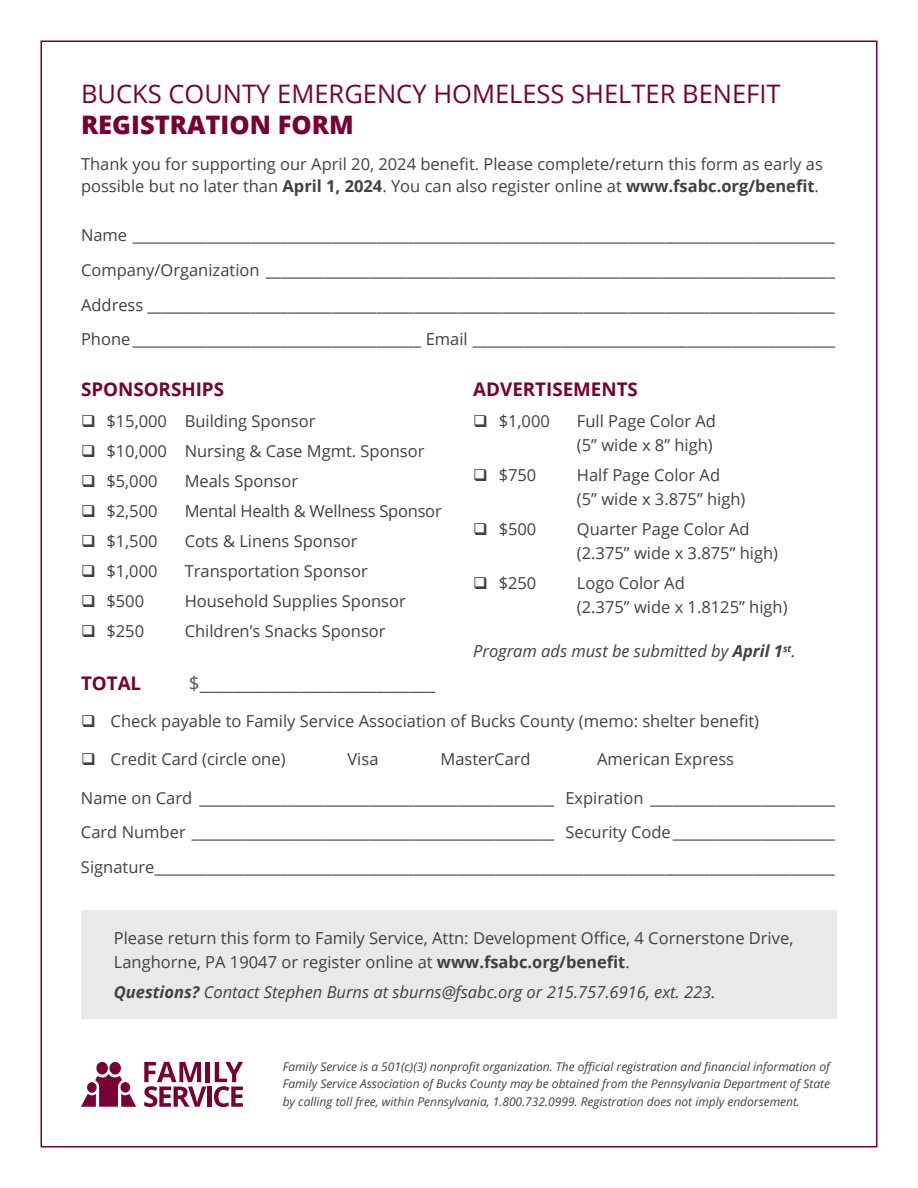
<style>
.page{position:relative;width:918px;height:1188px;background:#fff}
.page>*{position:absolute;margin:0;border:0;box-sizing:border-box;transform-origin:0 0}
.t1{font:25.5px "Open Sans";color:#780032}
.t2{font:800 25.5px "Open Sans";color:#780032}
.t3{font:700 18.75px "Open Sans";color:#780032}
.t4{font:18.75px "Open Sans";color:#565659}
.t5{font:16.5px/34.7px "Open Sans";color:#414042}
.t6{font:italic 16.5px "Open Sans";color:#414042}
.t7{font:italic 12px/17.7px "Open Sans";color:#414042;text-align:justify}
.s1{font-weight:700}
</style>
<div class="page">
<div style="left:81px;top:911px;width:756px;height:108px;background:#e9e9ea"></div>
<div style="left:96px;top:1062px;width:12px;height:13px;background:#780032;border-radius:50%"></div>
<svg style="left:81px;top:1074px;width:55px;height:33px"></svg>
<div style="left:109px;top:1062px;width:12px;height:13px;background:#780032;border-radius:50%"></div>
<div style="left:207px;top:1087px;width:5px;height:20px;background:#780032"></div>
<svg style="left:144px;top:1062px;width:62px;height:45px"></svg>
<hr style="left:206px;top:1062px;width:4px;height:20px;background:#780032">
<svg style="left:214px;top:1062px;width:29px;height:45px"></svg>
<h1 class="t1" style="left:81px;top:76px;width:701px">BUCKS COUNTY EMERGENCY HOMELESS SHELTER BENEFIT</h1>
<h1 class="t2" style="left:81px;top:105px;width:274px">REGISTRATION FORM</h1>
<p class="t5" style="left:81px;top:152px;width:743px;line-height:22.5px">Thank you for supporting our April 20, 2024 benefit. Please complete/return this form as early as possible but no later than <span class="s1">April 1, 2024</span>. You can also register online at <span class="s1">www.fsabc.org/benefit</span>.</p>
<p class="t5" style="left:81px;top:218px;width:756px;text-align:justify">Name _______________________________________________________________________________________________ Company/Organization _____________________________________________________________________________ Address _____________________________________________________________________________________________ Phone _______________________________________ Email _________________________________________________</p>
<p class="t3" style="left:81px;top:376px;width:145px">SPONSORSHIPS</p>
<p class="t5" style="left:81px;top:403px;width:236px">❑ $15,000 Building Sponsor</p>
<p class="t5" style="left:81px;top:433px;width:345px">❑ $10,000 Nursing &amp; Case Mgmt. Sponsor</p>
<p class="t5" style="left:81px;top:463px;width:78px">❑ $5,000</p>
<p class="t5" style="left:185px;top:463px;width:115px">Meals Sponsor</p>
<p class="t5" style="left:81px;top:493px;width:78px">❑ $2,500</p>
<p class="t5" style="left:185px;top:493px;width:259px">Mental Health &amp; Wellness Sponsor</p>
<p class="t5" style="left:81px;top:523px;width:78px">❑ $1,500</p>
<p class="t5" style="left:185px;top:523px;width:174px">Cots &amp; Linens Sponsor</p>
<p class="t5" style="left:81px;top:553px;width:78px">❑ $1,000</p>
<p class="t5" style="left:185px;top:553px;width:185px">Transportation Sponsor</p>
<p class="t5" style="left:81px;top:583px;width:65px">❑ $500</p>
<p class="t5" style="left:185px;top:583px;width:223px">Household Supplies Sponsor</p>
<p class="t5" style="left:81px;top:614px;width:65px">❑ $250</p>
<p class="t5" style="left:185px;top:614px;width:202px">Children’s Snacks Sponsor</p>
<p class="t3" style="left:473px;top:376px;width:166px">ADVERTISEMENTS</p>
<p class="t5" style="left:473px;top:403px;width:78px">❑ $1,000</p>
<p class="t5" style="left:577px;top:408px;width:141px;line-height:24px">Full Page Color Ad (5” wide x 8” high)</p>
<p class="t5" style="left:473px;top:457px;width:65px">❑ $750</p>
<p class="t5" style="left:577px;top:462px;width:170px;line-height:24px">Half Page Color Ad<br>(5” wide x 3.875” high)</p>
<p class="t5" style="left:473px;top:511px;width:65px">❑ $500</p>
<p class="t5" style="left:577px;top:516px;width:203px;line-height:24px">Quarter Page Color Ad (2.375” wide x 3.875” high)</p>
<p class="t5" style="left:473px;top:565px;width:65px">❑ $250</p>
<p class="t5" style="left:577px;top:570px;width:212px;line-height:24px">Logo Color Ad<br>(2.375” wide x 1.8125” high)</p>
<p class="t6" style="left:473px;top:640px;width:324px">Program ads must be submitted by <span class="s1">April 1</span><sup>st</sup>.</p>
<p class="t3" style="left:81px;top:670px;width:62px">TOTAL</p>
<p class="t4" style="left:189px;top:670px;width:248px">$____________________________</p>
<p class="t5" style="left:81px;top:703px;width:680px">❑ Check payable to Family Service Association of Bucks County (memo: shelter benefit)</p>
<p class="t5" style="left:81px;top:741px;width:206px">❑ Credit Card (circle one)</p>
<p class="t5" style="left:347px;top:741px;width:33px">Visa</p>
<p class="t5" style="left:441px;top:741px;width:92px">MasterCard</p>
<p class="t5" style="left:597px;top:741px;width:139px">American Express</p>
<p class="t5" style="left:81px;top:780px;width:756px;text-align:justify">Name on Card ________________________________________________ Expiration _________________________ Card Number _________________________________________________ Security Code______________________ Signature____________________________________________________________________________________________</p>
<p class="t5" style="left:114px;top:925px;width:681px;line-height:24px">Please return this form to Family Service, Attn: Development Office, 4 Cornerstone Drive,<br>Langhorne, PA 19047 or register online at <span class="s1">www.fsabc.org/benefit</span>.</p>
<p class="t6" style="left:114px;top:981px;width:603px"><span class="s1">Questions?</span> Contact Stephen Burns at sburns@fsabc.org or 215.757.6916, ext. 223.</p>
<p class="t7" style="left:283px;top:1057px;width:549px">Family Service is a 501(c)(3) nonprofit organization. The official registration and financial information of Family Service Association of Bucks County may be obtained from the Pennsylvania Department of State by calling toll free, within Pennsylvania, 1.800.732.0999. Registration does not imply endorsement.</p>
</div>
